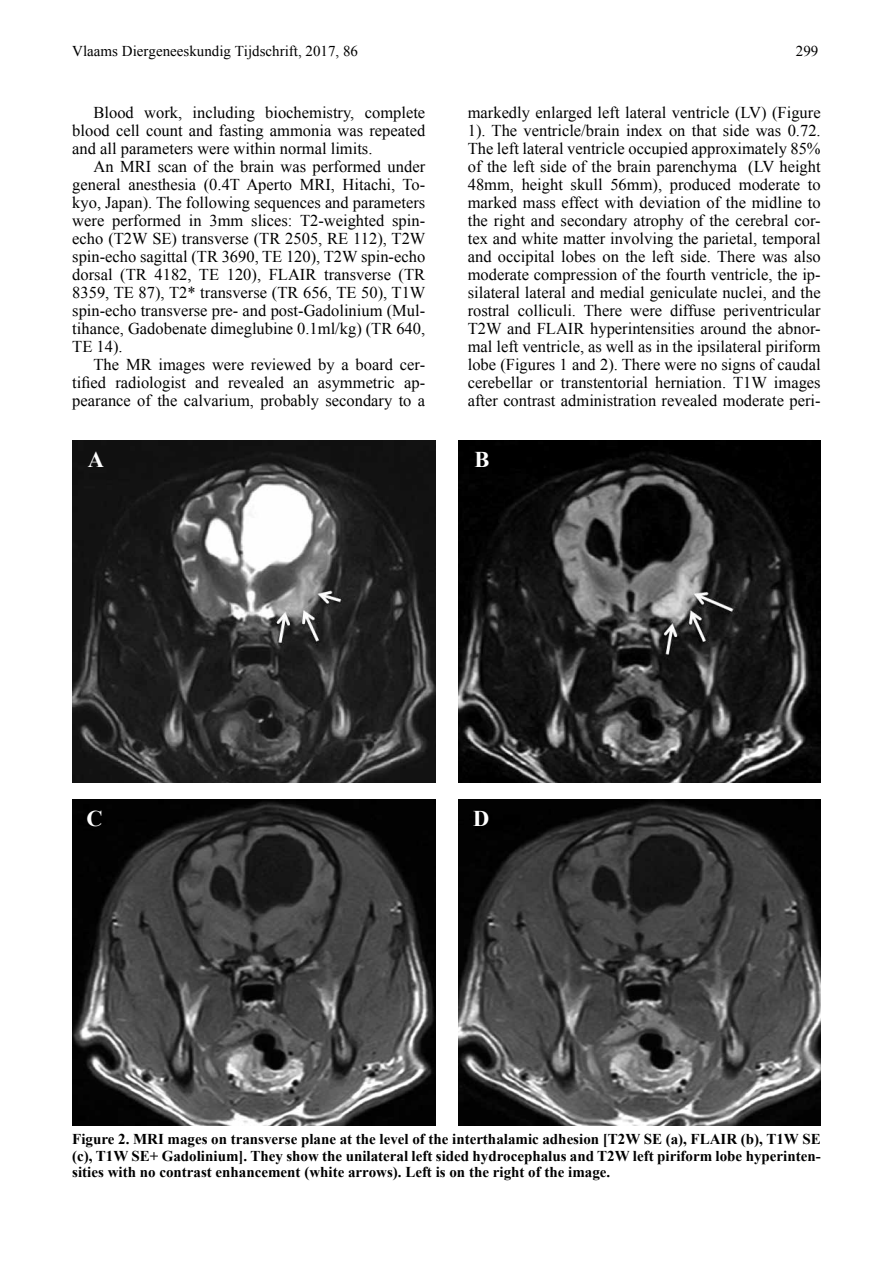
<style>
.page{position:relative;width:893px;height:1263px;background:#fff}
.page>*{position:absolute;margin:0;border:0;box-sizing:border-box;transform-origin:0 0}
.t1{font:700 22.5px "Times New Roman";color:#fff}
.t2{font:16.5px/18px "Times New Roman";color:#000;text-align:justify}
.t3{font:700 15px/16.5px "Times New Roman";color:#000;text-align:justify}
.t4{font:15px "Times New Roman";color:#000}
</style>
<div class="page">
<img style="left:72px;top:440px;width:364px;height:342px">
<img style="left:459px;top:440px;width:362px;height:342px">
<img style="left:72px;top:800px;width:364px;height:326px">
<img style="left:459px;top:800px;width:362px;height:326px">
<p class="t4" style="left:72px;top:41px;width:287px">Vlaams Diergeneeskundig Tijdschrift, 2017, 86</p>
<p class="t4" style="left:796px;top:41px;width:24px">299</p>
<p class="t2" style="left:72px;top:103px;width:354px;text-indent:21px">Blood work, including biochemistry, complete blood cell count and fasting ammonia was repeated and all parameters were within normal limits.</p>
<p class="t2" style="left:72px;top:157px;width:355px;text-indent:21px">An MRI scan of the brain was performed under general anesthesia (0.4T Aperto MRI, Hitachi, To&shy;kyo, Japan). The following sequences and parameters were performed in 3mm slices: T2-weighted spin&shy;echo (T2W SE) transverse (TR 2505, RE 112), T2W spin-echo sagittal (TR 3690, TE 120), T2W spin-echo dorsal (TR 4182, TE 120), FLAIR transverse (TR 8359, TE 87), T2* transverse (TR 656, TE 50), T1W spin-echo transverse pre- and post-Gadolinium (Mul&shy;tihance, Gadobenate dimeglubine 0.1ml/kg) (TR 640, TE 14).</p>
<p class="t2" style="left:72px;top:355px;width:354px;text-indent:21px">The MR images were reviewed by a board cer&shy;tified radiologist and revealed an asymmetric ap&shy;pearance of the calvarium, probably secondary to a</p>
<p class="t2" style="left:468px;top:103px;width:354px">markedly enlarged left lateral ventricle (LV) (Figure 1). The ventricle/brain index on that side was 0.72.<br>The left lateral ventricle occupied approximately 85% of the left side of the brain parenchyma (LV height 48mm, height skull 56mm), produced moderate to marked mass effect with deviation of the midline to the right and secondary atrophy of the cerebral cor&shy;tex and white matter involving the parietal, temporal and occipital lobes on the left side. There was also moderate compression of the fourth ventricle, the ip&shy;silateral lateral and medial geniculate nuclei, and the rostral colliculi. There were diffuse periventricular T2W and FLAIR hyperintensities around the abnor&shy;mal left ventricle, as well as in the ipsilateral piriform lobe (Figures 1 and 2). There were no signs of caudal cerebellar or transtentorial herniation. T1W images after contrast administration revealed moderate peri-</p>
<h1 class="t1" style="left:88px;top:444px;width:18px">A</h1>
<h1 class="t1" style="left:475px;top:444px;width:17px">B</h1>
<h1 class="t1" style="left:87px;top:803px;width:18px">C</h1>
<h1 class="t1" style="left:473px;top:803px;width:18px">D</h1>
<p class="t3" style="left:72px;top:1131px;width:750px">Figure 2. MRI mages on transverse plane at the level of the interthalamic adhesion [T2W SE (a), FLAIR (b), T1W SE (c), T1W SE+ Gadolinium]. They show the unilateral left sided hydrocephalus and T2W left piriform lobe hyperinten&shy;sities with no contrast enhancement (white arrows). Left is on the right of the image.</p>
</div>
